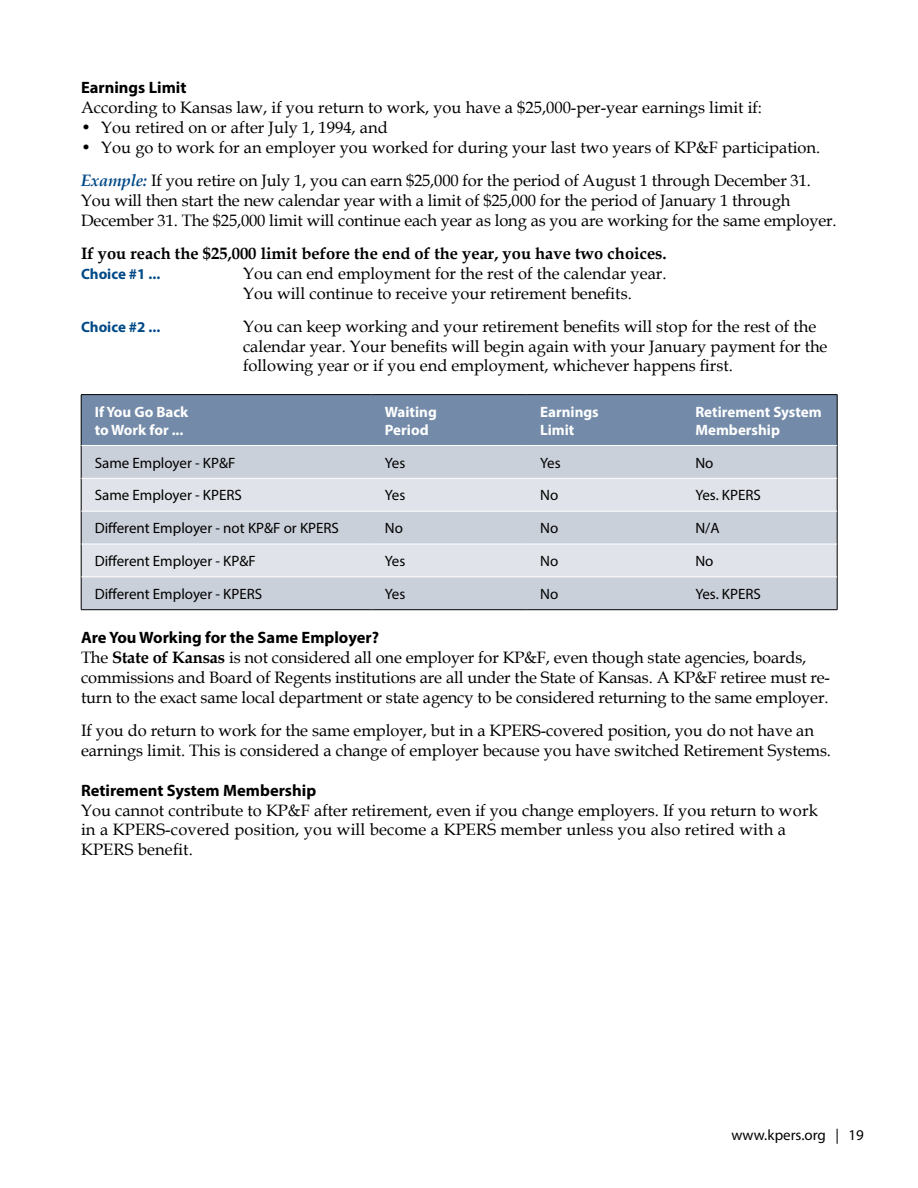
<style>
.page{position:relative;width:918px;height:1188px;background:#fff}
.page>*{position:absolute;margin:0;border:0;box-sizing:border-box;transform-origin:0 0}
.t1{font:16.5px/19.8px "Book Antiqua";letter-spacing:-.005em;color:#000}
.t2{font:700 16.5px "Myriad Pro";color:#000}
.t3{font:700 16.5px "Book Antiqua";color:#000}
.t4{font:15px "Myriad Pro";color:#000}
.t5{font:700 15px/18px "Myriad Pro";color:#fff}
.t6{font:700 15px "Myriad Pro";color:#004987}
.s1{font-weight:700;font-style:italic;color:#004987}
.s2{font-weight:700}
</style>
<div class="page">
<div style="left:82px;top:395px;width:755px;height:50px;background:#738ba9"></div>
<div style="left:82px;top:446px;width:755px;height:163px;background:#cad0da"></div>
<svg style="left:82px;top:479px;width:755px;height:98px;background:#d9dde4"></svg>
<hr style="left:837px;top:577px;width:1px;height:33px;background:#000">
<hr style="left:682px;top:609px;width:155px;height:1px;background:#000">
<hr style="left:81px;top:395px;width:1px;height:50px;background:#000">
<hr style="left:81px;top:394px;width:290px;height:1px;background:#000">
<hr style="left:371px;top:394px;width:156px;height:1px;background:#000">
<hr style="left:527px;top:394px;width:155px;height:1px;background:#000">
<hr style="left:837px;top:395px;width:1px;height:50px;background:#000">
<hr style="left:682px;top:394px;width:155px;height:1px;background:#000">
<hr style="left:81px;top:445px;width:1px;height:33px;background:#000">
<hr style="left:81px;top:445px;width:290px;height:1px;background:#fff">
<hr style="left:837px;top:445px;width:1px;height:33px;background:#000">
<hr style="left:81px;top:478px;width:1px;height:33px;background:#000">
<hr style="left:81px;top:478px;width:290px;height:1px;background:#fff">
<hr style="left:371px;top:478px;width:156px;height:1px;background:#fff">
<hr style="left:527px;top:478px;width:155px;height:1px;background:#fff">
<hr style="left:837px;top:478px;width:1px;height:33px;background:#000">
<hr style="left:682px;top:478px;width:155px;height:1px;background:#fff">
<hr style="left:81px;top:511px;width:1px;height:33px;background:#000">
<hr style="left:81px;top:511px;width:290px;height:1px;background:#fff">
<hr style="left:371px;top:511px;width:156px;height:1px;background:#fff">
<hr style="left:527px;top:511px;width:155px;height:1px;background:#fff">
<hr style="left:837px;top:511px;width:1px;height:33px;background:#000">
<hr style="left:682px;top:511px;width:155px;height:1px;background:#fff">
<hr style="left:81px;top:544px;width:1px;height:33px;background:#000">
<hr style="left:81px;top:544px;width:290px;height:1px;background:#fff">
<hr style="left:371px;top:544px;width:156px;height:1px;background:#fff">
<hr style="left:527px;top:544px;width:155px;height:1px;background:#fff">
<hr style="left:837px;top:544px;width:1px;height:33px;background:#000">
<hr style="left:682px;top:544px;width:155px;height:1px;background:#fff">
<hr style="left:81px;top:577px;width:1px;height:33px;background:#000">
<hr style="left:81px;top:577px;width:290px;height:1px;background:#fff">
<hr style="left:81px;top:609px;width:290px;height:1px;background:#000">
<hr style="left:371px;top:577px;width:156px;height:1px;background:#fff">
<hr style="left:371px;top:609px;width:156px;height:1px;background:#000">
<hr style="left:527px;top:577px;width:155px;height:1px;background:#fff">
<hr style="left:527px;top:609px;width:155px;height:1px;background:#000">
<hr style="left:682px;top:577px;width:155px;height:1px;background:#fff">
<p class="t2" style="left:81px;top:77px;width:107px">Earnings Limit</p>
<p class="t1" style="left:81px;top:97px;width:683px">According to Kansas law, if you return to work, you have a $25,000-per-year earnings limit if:</p>
<p class="t1" style="left:81px;top:117px;width:308px">• You retired on or after July 1, 1994, and</p>
<p class="t1" style="left:81px;top:130px;width:741px;line-height:33.3px">• You go to work for an employer you worked for during your last two years of KP&amp;F participation.<br><span class="s1">Example:</span> If you retire on July 1, you can earn $25,000 for the period of August 1 through December 31.</p>
<p class="t1" style="left:81px;top:190px;width:757px">You will then start the new calendar year with a limit of $25,000 for the period of January 1 through<br>December 31. The $25,000 limit will continue each year as long as you are working for the same employer.</p>
<p class="t3" style="left:81px;top:242px;width:587px">If you reach the $25,000 limit before the end of the year, you have two choices.</p>
<p class="t6" style="left:81px;top:264px;width:81px">Choice #1 ...</p>
<p class="t1" style="left:243px;top:263px;width:425px">You can end employment for the rest of the calendar year.<br>You will continue to receive your retirement benefits.</p>
<p class="t6" style="left:81px;top:317px;width:81px">Choice #2 ...</p>
<p class="t1" style="left:243px;top:316px;width:586px">You can keep working and your retirement benefits will stop for the rest of the calendar year. Your benefits will begin again with your January payment for the following year or if you end employment, whichever happens first.</p>
<p class="t5" style="left:95px;top:402px;width:95px">If You Go Back to Work for ...</p>
<p class="t5" style="left:385px;top:402px;width:53px">Waiting<br>Period</p>
<p class="t5" style="left:540px;top:402px;width:60px">Earnings<br>Limit</p>
<p class="t5" style="left:695px;top:402px;width:128px">Retirement System<br>Membership</p>
<p class="t4" style="left:95px;top:453px;width:142px">Same Employer - KP&amp;F</p>
<p class="t4" style="left:385px;top:453px;width:22px">Yes</p>
<p class="t4" style="left:540px;top:453px;width:22px">Yes</p>
<p class="t4" style="left:695px;top:453px;width:20px">No</p>
<p class="t4" style="left:95px;top:486px;width:149px">Same Employer - KPERS</p>
<p class="t4" style="left:385px;top:486px;width:22px">Yes</p>
<p class="t4" style="left:540px;top:486px;width:20px">No</p>
<p class="t4" style="left:695px;top:486px;width:67px">Yes. KPERS</p>
<p class="t4" style="left:95px;top:519px;width:246px">Different Employer - not KP&amp;F or KPERS</p>
<p class="t4" style="left:385px;top:519px;width:20px">No</p>
<p class="t4" style="left:540px;top:519px;width:20px">No</p>
<p class="t4" style="left:695px;top:519px;width:26px">N/A</p>
<p class="t4" style="left:95px;top:552px;width:163px">Different Employer - KP&amp;F</p>
<p class="t4" style="left:385px;top:552px;width:22px">Yes</p>
<p class="t4" style="left:540px;top:552px;width:20px">No</p>
<p class="t4" style="left:695px;top:552px;width:20px">No</p>
<p class="t4" style="left:95px;top:585px;width:169px">Different Employer - KPERS</p>
<p class="t4" style="left:385px;top:585px;width:22px">Yes</p>
<p class="t4" style="left:540px;top:585px;width:20px">No</p>
<p class="t4" style="left:695px;top:585px;width:67px">Yes. KPERS</p>
<p class="t2" style="left:81px;top:627px;width:300px">Are You Working for the Same Employer?</p>
<p class="t1" style="left:81px;top:647px;width:751px">The <span class="s2">State of Kansas</span> is not considered all one employer for KP&amp;F, even though state agencies, boards, commissions and Board of Regents institutions are all under the State of Kansas. A KP&amp;F retiree must re&shy;turn to the exact same local department or state agency to be considered returning to the same employer.</p>
<p class="t1" style="left:81px;top:720px;width:752px">If you do return to work for the same employer, but in a KPERS-covered position, you do not have an earnings limit. This is considered a change of employer because you have switched Retirement Systems.</p>
<p class="t2" style="left:81px;top:779px;width:237px">Retirement System Membership</p>
<p class="t1" style="left:81px;top:800px;width:738px">You cannot contribute to KP&amp;F after retirement, even if you change employers. If you return to work in a KPERS-covered position, you will become a KPERS member unless you also retired with a<br>KPERS benefit.</p>
<p class="t4" style="left:731px;top:1125px;width:134px">www.kpers.org | 19</p>
</div>
